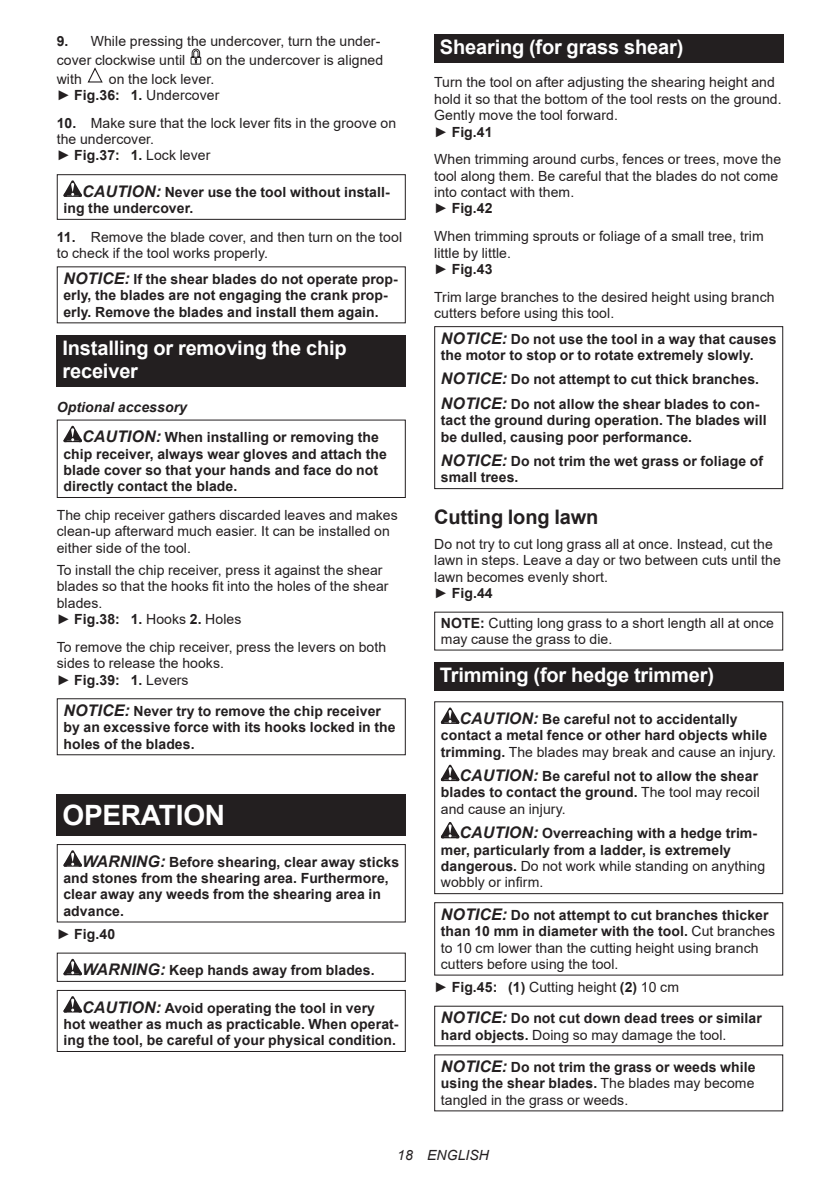
<style>
.page{position:relative;width:840px;height:1191px;background:#fff}
.page>*{position:absolute;margin:0;border:0;box-sizing:border-box;transform-origin:0 0}
.t1{font:700 28px "Arial";letter-spacing:-.01em;color:#fff}
.t2{font:700 20px/23.4px "Arial";letter-spacing:-.01em;color:#fff}
.t3{font:700 20px "Arial";letter-spacing:-.01em;color:#231f20}
.t4{font:700 14px/16.4px "Arial";letter-spacing:.005em;color:#231f20}
.t5{font:14px/16.4px "Arial";letter-spacing:.005em;color:#231f20}
.t6{font:italic 14px "Arial";letter-spacing:.005em;color:#231f20}
.s1{font-weight:700}
.s2{font-style:italic;font-size:16px}
.s3{font-style:italic}
.s4{font-weight:400}
.s5{font-weight:700;font-style:italic;font-size:16px}
</style>
<div class="page">
<svg style="left:190px;top:48px;width:11px;height:17px"></svg>
<svg style="left:87px;top:67px;width:16px;height:16px"></svg>
<svg style="left:63px;top:180px;width:19px;height:17px"></svg>
<div style="left:57px;top:174px;width:348px;height:46px;border:1px solid #231f20"></div>
<div style="left:57px;top:335px;width:348px;height:51px;background:#231f20"></div>
<svg style="left:63px;top:426px;width:19px;height:16px"></svg>
<div style="left:57px;top:419px;width:348px;height:79px;border:1px solid #231f20"></div>
<div style="left:57px;top:698px;width:348px;height:57px;border:1px solid #231f20"></div>
<div style="left:57px;top:795px;width:348px;height:41px;background:#231f20"></div>
<svg style="left:63px;top:850px;width:19px;height:16px"></svg>
<div style="left:57px;top:844px;width:348px;height:78px;border:1px solid #231f20"></div>
<svg style="left:63px;top:958px;width:19px;height:17px"></svg>
<div style="left:57px;top:952px;width:348px;height:30px;border:1px solid #231f20"></div>
<svg style="left:63px;top:996px;width:19px;height:16px"></svg>
<div style="left:57px;top:990px;width:348px;height:62px;border:1px solid #231f20"></div>
<div style="left:434px;top:34px;width:348px;height:29px;background:#231f20"></div>
<div style="left:434px;top:326px;width:348px;height:163px;border:1px solid #231f20"></div>
<div style="left:434px;top:662px;width:348px;height:28px;background:#231f20"></div>
<svg style="left:440px;top:707px;width:19px;height:17px"></svg>
<svg style="left:440px;top:764px;width:19px;height:17px"></svg>
<svg style="left:440px;top:822px;width:19px;height:16px"></svg>
<div style="left:434px;top:701px;width:348px;height:193px;border:1px solid #231f20"></div>
<div style="left:434px;top:902px;width:348px;height:73px;border:1px solid #231f20"></div>
<p class="t5" style="left:57px;top:32px;width:325px;line-height:18.8px"><span class="s1">9.</span> While pressing the undercover, turn the under&shy;cover clockwise until</p>
<p class="t5" style="left:206px;top:52px;width:178px">on the undercover is aligned</p>
<p class="t5" style="left:57px;top:70px;width:27px">with</p>
<p class="t5" style="left:57px;top:70px;width:164px;text-indent:52px">on the lock lever. ► <span class="s1">Fig.36: 1.</span> Undercover</p>
<p class="t5" style="left:57px;top:114px;width:340px"><span class="s1">10.</span> Make sure that the lock lever fits in the groove on the undercover.<br>► <span class="s1">Fig.37: 1.</span> Lock lever</p>
<p class="t4" style="left:63px;top:184px;width:327px;text-indent:19px"><span class="s2">CAUTION:</span> Never use the tool without install&shy;ing the undercover.</p>
<p class="t5" style="left:57px;top:229px;width:346px"><span class="s1">11.</span> Remove the blade cover, and then turn on the tool to check if the tool works properly.</p>
<p class="t4" style="left:63px;top:271px;width:335px"><span class="s2">NOTICE:</span> If the shear blades do not operate prop&shy;erly, the blades are not engaging the crank prop&shy;erly. Remove the blades and install them again.</p>
<h2 class="t2" style="left:62px;top:336px;width:285px">Installing or removing the chip receiver</h2>
<p class="t4" style="left:82px;top:391px;width:298px;line-height:30.6px;text-indent:-25px"><span class="s3">Optional accessory<br></span><span class="s2">CAUTION:</span> When installing or removing the</p>
<p class="t4" style="left:63px;top:445px;width:325px">chip receiver, always wear gloves and attach the blade cover so that your hands and face do not directly contact the blade.</p>
<p class="t5" style="left:57px;top:507px;width:342px">The chip receiver gathers discarded leaves and makes clean-up afterward much easier. It can be installed on either side of the tool.</p>
<p class="t5" style="left:57px;top:561px;width:333px">To install the chip receiver, press it against the shear blades so that the hooks fit into the holes of the shear blades.<br>► <span class="s1">Fig.38: 1.</span> Hooks <span class="s1">2.</span> Holes</p>
<p class="t5" style="left:57px;top:638px;width:331px">To remove the chip receiver, press the levers on both sides to release the hooks.<br>► <span class="s1">Fig.39: 1.</span> Levers</p>
<p class="t4" style="left:63px;top:703px;width:333px"><span class="s2">NOTICE:</span> Never try to remove the chip receiver by an excessive force with its hooks locked in the holes of the blades.</p>
<h1 class="t1" style="left:62px;top:795px;width:164px">OPERATION</h1>
<p class="t4" style="left:63px;top:853px;width:337px;text-indent:19px"><span class="s2">WARNING:</span> Before shearing, clear away sticks and stones from the shearing area. Furthermore, clear away any weeds from the shearing area in advance.</p>
<p class="t4" style="left:57px;top:926px;width:60px"><span class="s4">►</span> Fig.40</p>
<p class="t4" style="left:82px;top:962px;width:294px"><span class="s2">WARNING:</span> Keep hands away from blades.</p>
<p class="t4" style="left:63px;top:999px;width:336px;text-align:center"><span class="s2">CAUTION:</span> Avoid operating the tool in very<br>hot weather as much as practicable. When operat&shy;ing the tool, be careful of your physical condition.</p>
<h2 class="t2" style="left:439px;top:36px;width:245px">Shearing (for grass shear)</h2>
<p class="t5" style="left:434px;top:74px;width:349px">Turn the tool on after adjusting the shearing height and hold it so that the bottom of the tool rests on the ground.<br>Gently move the tool forward.<br>► <span class="s1">Fig.41</span></p>
<p class="t5" style="left:434px;top:151px;width:348px">When trimming around curbs, fences or trees, move the tool along them. Be careful that the blades do not come into contact with them.<br>► <span class="s1">Fig.42</span></p>
<p class="t5" style="left:434px;top:228px;width:331px">When trimming sprouts or foliage of a small tree, trim little by little.<br>► <span class="s1">Fig.43</span></p>
<p class="t5" style="left:434px;top:288px;width:342px">Trim large branches to the desired height using branch cutters before using this tool.</p>
<p class="t4" style="left:440px;top:331px;width:337px"><span class="s2">NOTICE:</span> Do not use the tool in a way that causes the motor to stop or to rotate extremely slowly.</p>
<p class="t4" style="left:440px;top:367px;width:320px;line-height:24.4px"><span class="s2">NOTICE:</span> Do not attempt to cut thick branches.<br><span class="s2">NOTICE:</span> Do not allow the shear blades to con-</p>
<p class="t4" style="left:440px;top:412px;width:327px">tact the ground during operation. The blades will be dulled, causing poor performance.</p>
<p class="t4" style="left:440px;top:453px;width:323px"><span class="s2">NOTICE:</span> Do not trim the wet grass or foliage of small trees.</p>
<h2 class="t3" style="left:434px;top:503px;width:166px">Cutting long lawn</h2>
<p class="t5" style="left:434px;top:535px;width:348px">Do not try to cut long grass all at once. Instead, cut the lawn in steps. Leave a day or two between cuts until the lawn becomes evenly short.<br>► <span class="s1">Fig.44</span></p>
<p class="t5" style="left:440px;top:614px;width:334px"><span class="s1">NOTE:</span> Cutting long grass to a short length all at once may cause the grass to die.</p>
<h2 class="t2" style="left:439px;top:663px;width:275px">Trimming (for hedge trimmer)</h2>
<p class="t4" style="left:440px;top:711px;width:336px;text-indent:19px"><span class="s2">CAUTION:</span> Be careful not to accidentally contact a metal fence or other hard objects while trimming. <span class="s4">The blades may break and cause an injury.</span></p>
<p class="t4" style="left:440px;top:768px;width:320px;text-align:justify;text-indent:19px"><span class="s2">CAUTION:</span> Be careful not to allow the shear blades to contact the ground. <span class="s4">The tool may recoil and cause an injury.</span></p>
<p class="t4" style="left:440px;top:825px;width:325px;text-indent:19px"><span class="s2">CAUTION:</span> Overreaching with a hedge trim&shy;mer, particularly from a ladder, is extremely dangerous. <span class="s4">Do not work while standing on anything wobbly or infirm.</span></p>
<p class="t5" style="left:440px;top:906px;width:336px"><span class="s5">NOTICE:</span> <span class="s1">Do not attempt to cut branches thicker than 10 mm in diameter with the tool.</span> Cut branches to 10 cm lower than the cutting height using branch cutters before using the tool.</p>
<p class="t5" style="left:434px;top:978px;width:246px">► <span class="s1">Fig.45: (1)</span> Cutting height <span class="s1">(2)</span> 10 cm</p>
<p class="t4" style="left:440px;top:1010px;width:322px"><span class="s2">NOTICE:</span> Do not cut down dead trees or similar hard objects. <span class="s4">Doing so may damage the tool.</span></p>
<p class="t4" style="left:440px;top:1059px;width:316px;text-align:justify"><span class="s2">NOTICE:</span> Do not trim the grass or weeds while using the shear blades. <span class="s4">The blades may become tangled in the grass or weeds.</span></p>
<p class="t6" style="left:397px;top:1146px;width:93px">18 ENGLISH</p>
</div>
